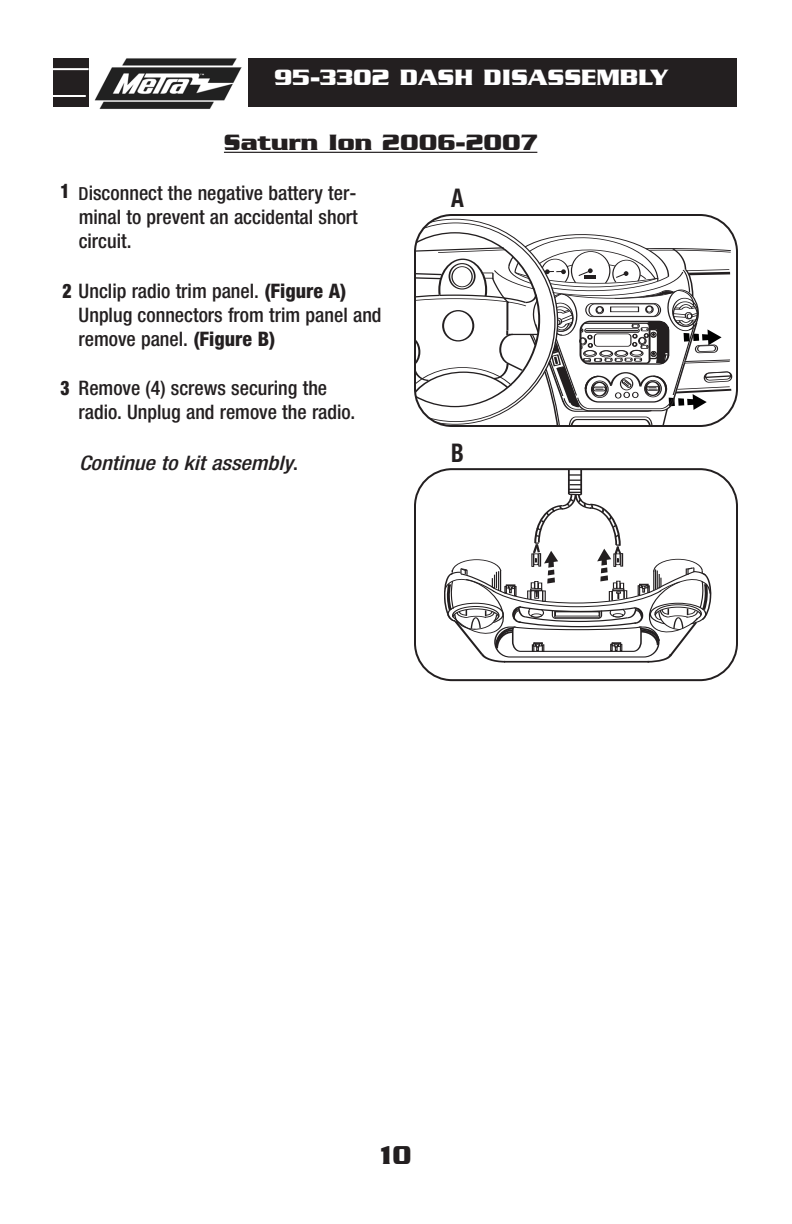
<style>
.page{position:relative;width:792px;height:1224px;background:#fff}
.page>*{position:absolute;margin:0;border:0;box-sizing:border-box;transform-origin:0 0}
.t1{font:700 28px "Serpentine";color:#231f20;scale:.87 1}
.t2{font:700 condensed 25.8px "Helvetica Neue";color:#231f20;scale:.89 1}
.t3{font:700 24px "Serpentine";color:#fff}
.t4{font:700 24px "Serpentine";color:#231f20}
.t5{font:500 condensed 20px/24px "Helvetica Neue";color:#231f20}
.t6{font:italic 500 condensed 20px "Helvetica Neue";color:#231f20;scale:1.12 1}
.t7{font:900 condensed 20px "Helvetica Neue";color:#231f20;scale:.89 1}
.s1{font-size:18px}
.s2{font-weight:900}
.s3{font-weight:800}
.s4{font-style:normal}
</style>
<div class="page">
<div style="left:53px;top:59px;width:684px;height:48px;background:#231f20"></div>
<div style="left:90px;top:36px;width:158px;height:89px;background:#fff"></div>
<img style="left:94px;top:58px;width:148px;height:51px">
<hr style="left:0;top:95px;width:86px;height:2px;background:#fff">
<hr style="left:0;top:68px;width:89px;height:2px;background:#fff">
<hr style="left:224px;top:152px;width:313px;height:1px;background:#231f20">
<svg style="left:414px;top:214px;width:324px;height:213px"></svg>
<svg style="left:414px;top:468px;width:324px;height:213px"></svg>
<p class="t3" style="left:274px;top:70px;width:396px">95-3302 DASH DISASSEMBLY</p>
<p class="t7" style="left:60px;top:183px;width:12px">1</p>
<p class="t4" style="left:224px;top:135px;width:315px">Saturn Ion 2006-2007</p>
<p class="t5" style="left:79px;top:182px;width:281px;text-align:justify"><span class="s1">D</span>isconnect the negative battery ter&shy;minal to prevent an accidental short circuit.</p>
<p class="t2" style="left:451px;top:189px;width:16px">A</p>
<p class="t5" style="left:79px;top:280px;width:304px;text-indent:-16px"><span class="s2">2</span> Unclip radio trim panel. <span class="s3">(Figure A)<br></span>Unplug connectors from trim panel and remove panel. <span class="s3">(Figure B)</span></p>
<p class="t5" style="left:79px;top:378px;width:278px">Remove (4) screws securing the radio. Unplug and remove the radio.</p>
<p class="t7" style="left:60px;top:381px;width:12px">3</p>
<p class="t6" style="left:79px;top:456px;width:197px">Continue to kit assembly<span class="s4">.</span></p>
<p class="t2" style="left:451px;top:444px;width:16px">B</p>
<h1 class="t1" style="left:381px;top:1146px;width:37px">10</h1>
</div>
